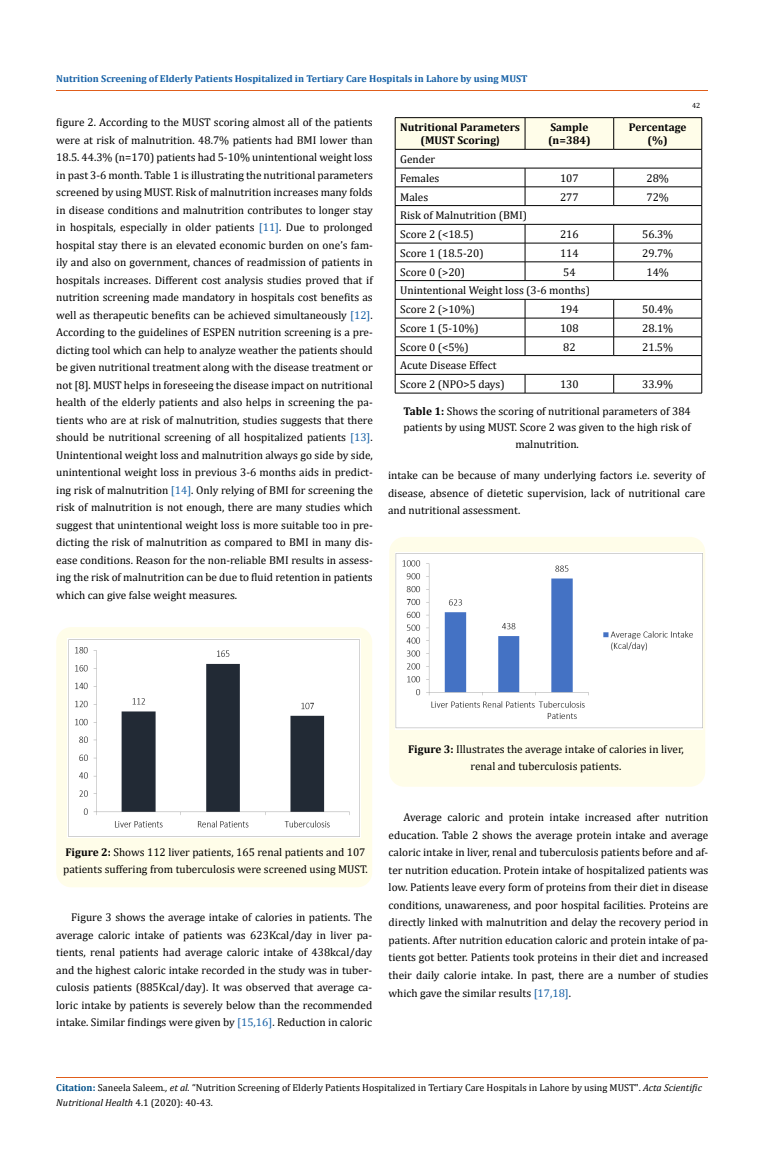
<style>
.page{position:relative;width:764px;height:1170px;background:#fff}
.page>*{position:absolute;margin:0;border:0;box-sizing:border-box;transform-origin:0 0}
.t1{font:11.25px/17.5px "Cambria";color:#000}
.t2{font:700 11.25px/12.9px "Cambria";color:#000;text-align:center}
.t3{font:10px/15px "Cambria";color:#000}
.t4{font:700 10px "Cambria";color:#1560a6}
.t5{font:7.5px "Cambria";color:#000}
.s1{color:#1560a6}
.s2{font-family:"Calibri"}
.s3{font-weight:700}
.s4{font-weight:700;color:#035089}
.s5{font-style:italic}
</style>
<div class="page">
<hr style="left:56px;top:91px;width:651px;height:1px;background:#e05d1a">
<div style="left:56px;top:627px;width:316px;height:260px;background:#fffde9;border-radius:15px"></div>
<img style="left:67px;top:638px;width:293px;height:200px">
<hr style="left:395px;top:117px;width:130px;height:1px;background:#000">
<hr style="left:525px;top:117px;width:89px;height:1px;background:#000">
<hr style="left:614px;top:117px;width:88px;height:1px;background:#000">
<svg style="left:395px;top:118px;width:307px;height:275px"></svg>
<hr style="left:395px;top:393px;width:130px;height:1px;background:#000">
<hr style="left:525px;top:393px;width:89px;height:1px;background:#000">
<hr style="left:614px;top:393px;width:88px;height:1px;background:#000">
<div style="left:389px;top:537px;width:316px;height:250px;background:#fffde9;border-radius:15px"></div>
<img style="left:395px;top:553px;width:307px;height:177px">
<hr style="left:56px;top:1078px;width:651px;height:1px;background:#e05d1a">
<p class="t4" style="left:56px;top:72px;width:473px">Nutrition Screening of Elderly Patients Hospitalized in Tertiary Care Hospitals in Lahore by using MUST</p>
<p class="t1" style="left:56px;top:114px;width:318px;text-align:justify">figure 2. According to the MUST scoring almost all of the patients were at risk of malnutrition. 48.7% patients had BMI lower than 18.5. 44.3% (n=170) patients had 5-10% unintentional weight loss in past 3-6 month. Table 1 is illustrating the nutritional parameters screened by using MUST. Risk of malnutrition increases many folds in disease conditions and malnutrition contributes to longer stay in hospitals, especially in older patients <span class="s1">[11]</span>. Due to prolonged hospital stay there is an elevated economic burden on one’s fam&shy;ily and also on government, chances of readmission of patients in hospitals increases. Different cost analysis studies proved that if nutrition screening made mandatory in hospitals cost benefits as well as therapeutic benefits can be achieved simultaneously <span class="s1">[12]</span>.<br>According to the guidelines of ESPEN nutrition screening is a pre&shy;dicting tool which can help to analyze weather the patients should be given nutritional treatment along with the disease treatment or not [8]. MUST helps in foreseeing the disease impact on nutritional health of the elderly patients and also helps in screening the pa&shy;tients who are at risk of malnutrition, studies suggests that there should be nutritional screening of all hospitalized patients <span class="s1">[13]</span>.<br>Unintentional weight loss and malnutrition always go side by side, unintentional weight loss in previous 3-6 months aids in predict&shy;ing risk of malnutrition <span class="s1">[14]</span>. Only relying of BMI for screening the risk of malnutrition is not enough, there are many studies which suggest that unintentional weight loss is more suitable too in pre&shy;dicting the risk of malnutrition as compared to BMI in many dis&shy;ease conditions. Reason for the non-reliable BMI results in assess&shy;ing the risk of malnutrition can be due to fluid retention in patients which can give false weight measures.</p>
<p class="t5" style="left:692px;top:101px;width:10px">42</p>
<p class="t2" style="left:400px;top:121px;width:121px">Nutritional Parameters (MUST Scoring<span class="s2">)</span></p>
<p class="t2" style="left:548px;top:121px;width:44px;text-align:left">Sample (n=384)</p>
<p class="t2" style="left:629px;top:121px;width:59px">Percentage (%)</p>
<p class="t1" style="left:400px;top:150px;width:41px;line-height:18.8px">Gender<br>Females</p>
<p class="t1" style="left:560px;top:169px;width:20px">107</p>
<p class="t1" style="left:646px;top:169px;width:24px">28%</p>
<p class="t1" style="left:400px;top:188px;width:30px">Males</p>
<p class="t1" style="left:560px;top:188px;width:20px">277</p>
<p class="t1" style="left:646px;top:188px;width:24px">72%</p>
<p class="t1" style="left:400px;top:206px;width:128px;line-height:18.8px">Risk of Malnutrition (BMI)<br>Score 2 (&lt;18.5)</p>
<p class="t1" style="left:560px;top:225px;width:20px">216</p>
<p class="t1" style="left:642px;top:225px;width:33px">56.3%</p>
<p class="t1" style="left:400px;top:244px;width:85px">Score 1 (18.5-20)</p>
<p class="t1" style="left:560px;top:244px;width:20px">114</p>
<p class="t1" style="left:642px;top:244px;width:33px">29.7%</p>
<p class="t1" style="left:400px;top:263px;width:66px">Score 0 (&gt;20)</p>
<p class="t1" style="left:563px;top:263px;width:14px">54</p>
<p class="t1" style="left:646px;top:263px;width:24px">14%</p>
<p class="t1" style="left:400px;top:281px;width:191px;line-height:18.8px">Unintentional Weight loss (3-6 months)<br>Score 2 (&gt;10%)</p>
<p class="t1" style="left:560px;top:300px;width:20px">194</p>
<p class="t1" style="left:642px;top:300px;width:33px">50.4%</p>
<p class="t1" style="left:400px;top:319px;width:80px">Score 1 (5-10%)</p>
<p class="t1" style="left:560px;top:319px;width:20px">108</p>
<p class="t1" style="left:642px;top:319px;width:33px">28.1%</p>
<p class="t1" style="left:400px;top:338px;width:70px">Score 0 (&lt;5%)</p>
<p class="t1" style="left:563px;top:338px;width:14px">82</p>
<p class="t1" style="left:642px;top:338px;width:33px">21.5%</p>
<p class="t1" style="left:400px;top:356px;width:106px;line-height:18.8px">Acute Disease Effect<br>Score 2 (NPO&gt;5 days)</p>
<p class="t1" style="left:560px;top:376px;width:20px">130</p>
<p class="t1" style="left:642px;top:376px;width:33px">33.9%</p>
<p class="t1" style="left:403px;top:402px;width:289px;line-height:16.9px;text-align:center"><span class="s3">Table 1:</span> Shows the scoring of nutritional parameters of 384 patients by using MUST. Score 2 was given to the high risk of malnutrition.</p>
<p class="t1" style="left:388px;top:466px;width:319px;text-align:justify">intake can be because of many underlying factors i.e. severity of disease, absence of dietetic supervision, lack of nutritional care and nutritional assessment.</p>
<p class="t1" style="left:63px;top:843px;width:306px"><span class="s3">Figure 2:</span> Shows 112 liver patients, 165 renal patients and 107 patients suffering from tuberculosis were screened using MUST.</p>
<p class="t1" style="left:56px;top:909px;width:317px;text-align:justify;text-indent:15px">Figure 3 shows the average intake of calories in patients. The average caloric intake of patients was 623Kcal/day in liver pa&shy;tients, renal patients had average caloric intake of 438kcal/day and the highest caloric intake recorded in the study was in tuber&shy;culosis patients (885Kcal/day). It was observed that average ca&shy;loric intake by patients is severely below than the recommended intake. Similar findings were given by <span class="s1">[15,16]</span>. Reduction in caloric</p>
<p class="t1" style="left:408px;top:740px;width:277px;text-align:center"><span class="s3">Figure 3:</span> Illustrates the average intake of calories in liver, renal and tuberculosis patients.</p>
<p class="t1" style="left:389px;top:809px;width:321px;text-align:justify;text-indent:15px">Average caloric and protein intake increased after nutrition education. Table 2 shows the average protein intake and average caloric intake in liver, renal and tuberculosis patients before and af&shy;ter nutrition education. Protein intake of hospitalized patients was low. Patients leave every form of proteins from their diet in disease conditions, unawareness, and poor hospital facilities. Proteins are directly linked with malnutrition and delay the recovery period in patients. After nutrition education caloric and protein intake of pa&shy;tients got better. Patients took proteins in their diet and increased their daily calorie intake. In past, there are a number of studies which gave the similar results <span class="s1">[17,18]</span>.</p>
<p class="t3" style="left:56px;top:1080px;width:647px"><span class="s4">Citation:</span> Saneela Saleem<span class="s5">., et al.</span> “Nutrition Screening of Elderly Patients Hospitalized in Tertiary Care Hospitals in Lahore by using MUST". <span class="s5">Acta Scientific<br>Nutritional Health</span> 4.1 (2020): 40-43.</p>
</div>
